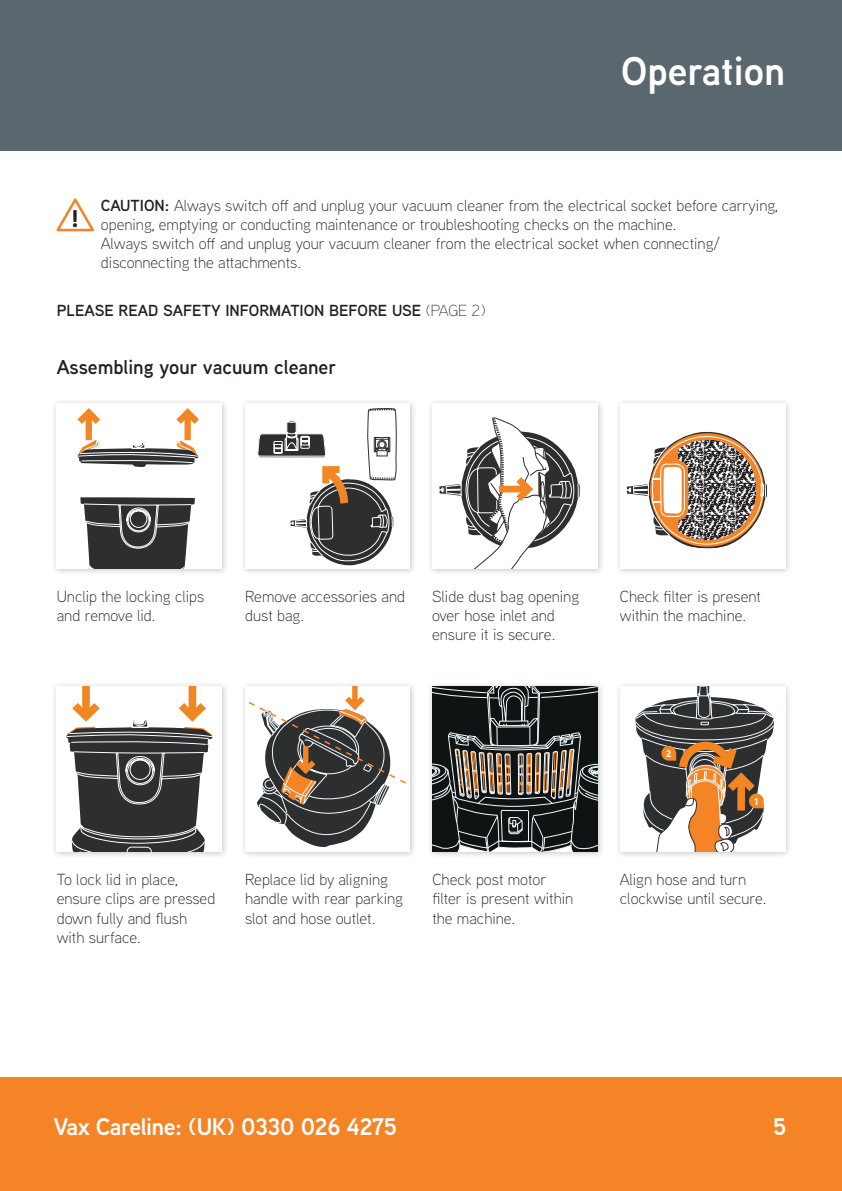
<style>
.page{position:relative;width:842px;height:1191px;background:#fff}
.page>*{position:absolute;margin:0;border:0;box-sizing:border-box;transform-origin:0 0}
.t1{font:600 40px "Vax Aaux Next";color:#fff}
.t2{font:900 24.2px "Vax Aaux Next";color:#231f20}
.t3{font:600 24px "Vax Aaux Next";letter-spacing:-.02em;color:#fff}
.t4{font:600 20px "Vax Aaux Next";color:#231f20}
.t5{font:300 16px/19.2px "Vax Aaux Next";color:#231f20}
.t6{font:600 16px "Vax Aaux Next";color:#231f20}
.t7{font:900 9.6px "Vax Aaux Next";color:#fff}
.s1{font-weight:600}
.s2{font-weight:100}
</style>
<div class="page">
<div style="left:0;top:1077px;width:842px;height:114px;background:#f58427"></div>
<div style="left:0;top:0;width:842px;height:150px;background:#5a676e"></div>
<div style="left:52px;top:398px;width:177px;height:178px;background:#231f20;opacity:.25"></div>
<div style="left:57px;top:403px;width:165px;height:165px;background:#fff"></div>
<svg style="left:78px;top:440px;width:121px;height:128px"></svg>
<div style="left:184px;top:416px;width:7px;height:24px;background:#f18622"></div>
<svg style="left:176px;top:408px;width:23px;height:16px"></svg>
<div style="left:86px;top:416px;width:6px;height:24px;background:#f18622"></div>
<svg style="left:77px;top:408px;width:23px;height:16px"></svg>
<div style="left:427px;top:681px;width:178px;height:178px;background:#231f20;opacity:.25"></div>
<svg style="left:432px;top:686px;width:166px;height:165px;background:#40403e"></svg>
<div style="left:240px;top:398px;width:177px;height:178px;background:#231f20;opacity:.25"></div>
<div style="left:245px;top:403px;width:165px;height:165px;background:#fff"></div>
<svg style="left:257px;top:408px;width:140px;height:157px"></svg>
<div style="left:240px;top:681px;width:177px;height:178px;background:#231f20;opacity:.25"></div>
<div style="left:245px;top:686px;width:165px;height:165px;background:#fff"></div>
<div style="left:352px;top:686px;width:6px;height:17px;background:#f18622"></div>
<svg style="left:248px;top:696px;width:158px;height:151px"></svg>
<div style="left:427px;top:398px;width:178px;height:178px;background:#231f20;opacity:.25"></div>
<div style="left:432px;top:403px;width:165px;height:165px;background:#fff"></div>
<svg style="left:439px;top:417px;width:141px;height:151px"></svg>
<div style="left:52px;top:681px;width:177px;height:178px;background:#231f20;opacity:.25"></div>
<div style="left:57px;top:686px;width:165px;height:165px;background:#fff"></div>
<div style="left:189px;top:686px;width:7px;height:25px;background:#f18622"></div>
<div style="left:82px;top:686px;width:8px;height:25px;background:#f18622"></div>
<svg style="left:67px;top:703px;width:145px;height:148px"></svg>
<div style="left:615px;top:398px;width:178px;height:178px;background:#231f20;opacity:.25"></div>
<div style="left:620px;top:403px;width:165px;height:165px;background:#fff"></div>
<svg style="left:627px;top:431px;width:140px;height:118px"></svg>
<div style="left:615px;top:681px;width:178px;height:178px;background:#231f20;opacity:.25"></div>
<div style="left:620px;top:686px;width:165px;height:165px;background:#fff"></div>
<svg style="left:635px;top:686px;width:139px;height:165px"></svg>
<svg style="left:56px;top:198px;width:38px;height:34px"></svg>
<h1 class="t1" style="left:621px;top:43px;width:165px">Operation</h1>
<p class="t5" style="left:101px;top:195px;width:679px"><span class="s1">CAUTION:</span> Always switch off and unplug your vacuum cleaner from the electrical socket before carrying, opening, emptying or conducting maintenance or troubleshooting checks on the machine.<br>Always switch off and unplug your vacuum cleaner from the electrical socket when connecting/ disconnecting the attachments.</p>
<p class="t6" style="left:57px;top:299px;width:430px">PLEASE READ SAFETY INFORMATION BEFORE USE <span class="s2">(PAGE 2)</span></p>
<h2 class="t2" style="left:71px;top:201px;width:9px">!</h2>
<h2 class="t2" style="left:121px;top:201px;width:9px">!</h2>
<p class="t4" style="left:57px;top:353px;width:281px">Assembling your vacuum cleaner</p>
<p class="t5" style="left:57px;top:586px;width:149px">Unclip the locking clips and remove lid.</p>
<p class="t5" style="left:245px;top:586px;width:162px">Remove accessories and dust bag.</p>
<p class="t5" style="left:432px;top:586px;width:149px">Slide dust bag opening over hose inlet and ensure it is secure.</p>
<p class="t5" style="left:620px;top:586px;width:143px">Check filter is present within the machine.</p>
<p class="t5" style="left:57px;top:869px;width:160px">To lock lid in place, ensure clips are pressed down fully and flush with surface.</p>
<p class="t5" style="left:245px;top:869px;width:159px">Replace lid by aligning handle with rear parking slot and hose outlet.</p>
<p class="t5" style="left:432px;top:869px;width:142px">Check post motor filter is present within the machine.</p>
<p class="t7" style="left:666px;top:746px;width:7px">2</p>
<p class="t7" style="left:754px;top:794px;width:5px">1</p>
<p class="t5" style="left:620px;top:869px;width:148px">Align hose and turn clockwise until secure.</p>
<h3 class="t3" style="left:54px;top:1110px;width:345px">Vax Careline: (UK) 0330 026 4275</h3>
<h3 class="t3" style="left:773px;top:1110px;width:15px">5</h3>
</div>
